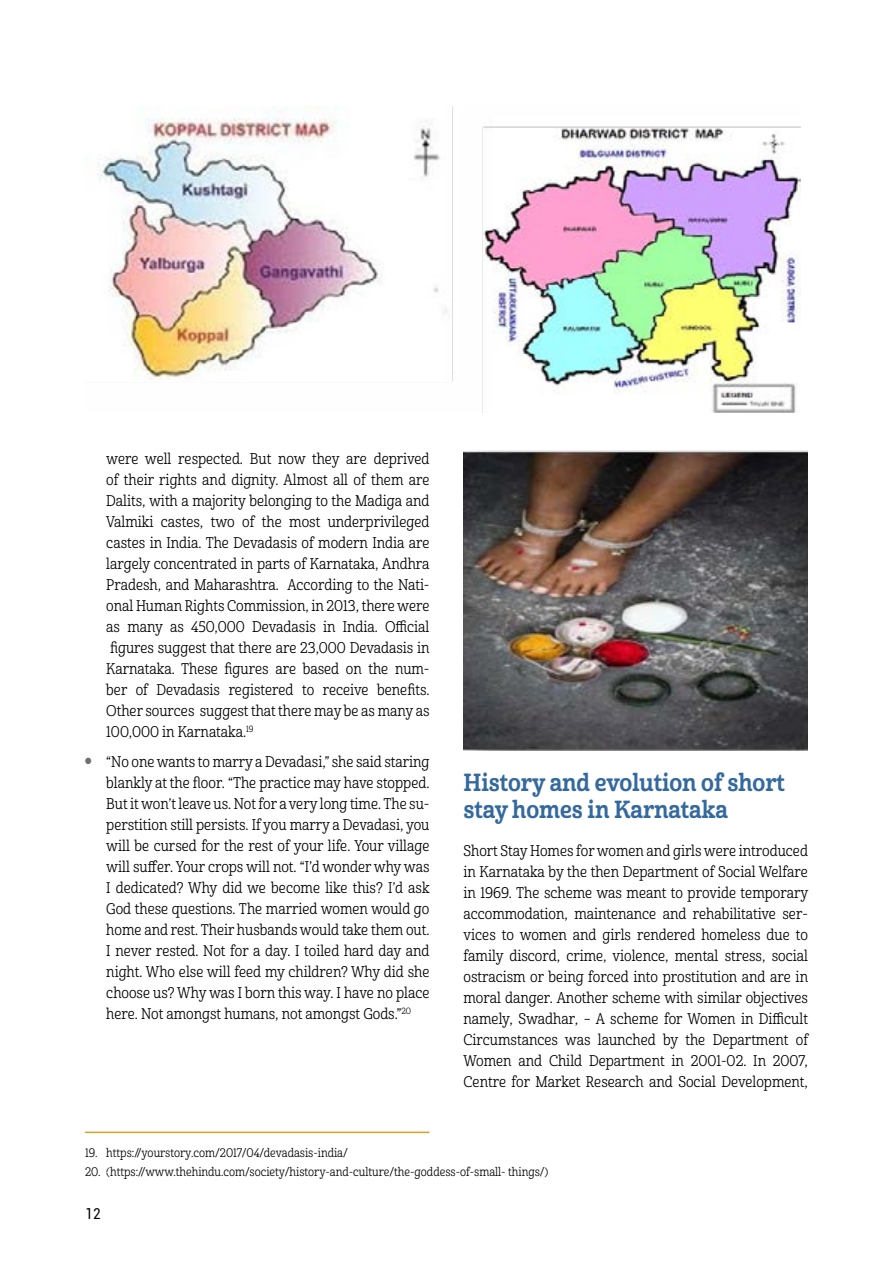
<style>
.page{position:relative;width:893px;height:1263px;background:#fff}
.page>*{position:absolute;margin:0;border:0;box-sizing:border-box;transform-origin:0 0}
.t1{font:24px/27px "Cabrito Nor Bol";color:#34699f;scale:.9 1}
.t2{font:15px/21px "Cabrito Nor Reg";color:#000;text-align:justify;scale:.9 1}
.t3{font:15px "Roboto";color:#000;scale:.9 1}
.t4{font:12px "Cabrito Nor Reg";color:#000;scale:.9 1}
</style>
<div class="page">
<img style="left:97px;top:106px;width:704px;height:307px">
<hr style="left:85px;top:1131px;width:344px;height:2px;background:#e4a024">
<img style="left:463px;top:451px;width:345px;height:300px">
<p class="t2" style="left:106px;top:449px;width:361px">were well respected. But now they are deprived of their rights and dignity. Almost all of them are Dalits, with a majority belonging to the Madiga and Valmiki castes, two of the most underprivileged castes in India. The Devadasis of modern India are largely concentrated in parts of Karnataka, Andhra Pradesh, and Maharashtra. According to the Nati&shy;onal Human Rights Commission, in 2013, there were as many as 450,000 Devadasis in India. Official figures suggest that there are 23,000 Devadasis in Karnataka. These figures are based on the num&shy;ber of Devadasis registered to receive benefits.<br>Other sources suggest that there may be as many as 100,000 in Karnataka.<sup>19</sup></p>
<p class="t2" style="left:106px;top:751px;width:361px;text-indent:-21px"><sup>●</sup> “No one wants to marry a Devadasi,” she said staring blankly at the floor. “The practice may have stopped.<br>But it won’t leave us. Not for a very long time. The su&shy;perstition still persists. If you marry a Devadasi, you will be cursed for the rest of your life. Your village will suffer. Your crops will not. “I’d wonder why was I dedicated? Why did we become like this? I’d ask God these questions. The married women would go home and rest. Their husbands would take them out.<br>I never rested. Not for a day. I toiled hard day and night. Who else will feed my children? Why did she choose us? Why was I born this way. I have no place here. Not amongst humans, not amongst Gods.”<sup>20</sup></p>
<h1 class="t1" style="left:463px;top:769px;width:359px">History and evolution of short stay homes in Karnataka</h1>
<p class="t2" style="left:463px;top:841px;width:385px">Short Stay Homes for women and girls were introduced in Karnataka by the then Department of Social Welfare in 1969. The scheme was meant to provide temporary accommodation, maintenance and rehabilitative ser&shy;vices to women and girls rendered homeless due to family discord, crime, violence, mental stress, social ostracism or being forced into prostitution and are in moral danger. Another scheme with similar objectives namely, Swadhar, – A scheme for Women in Difficult Circumstances was launched by the Department of Women and Child Department in 2001-02. In 2007, Centre for Market Research and Social Development,</p>
<p class="t4" style="left:85px;top:1145px;width:294px">19. https://yourstory.com/2017/04/devadasis-india/</p>
<p class="t4" style="left:85px;top:1164px;width:516px">20. (https://www.thehindu.com/society/history-and-culture/the-goddess-of-small- things/)</p>
<p class="t3" style="left:86px;top:1203px;width:18px">12</p>
</div>
